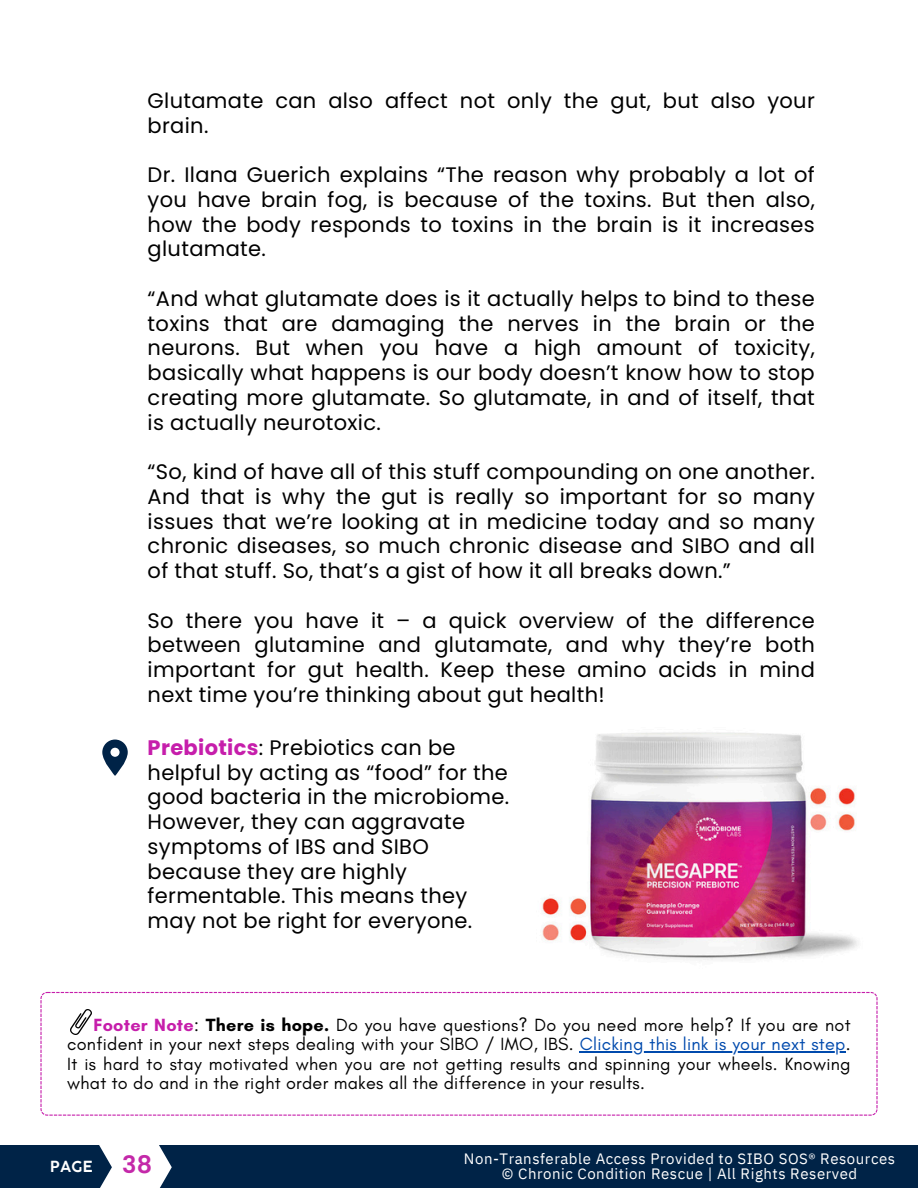
<style>
.page{position:relative;width:918px;height:1188px;background:#fff}
.page>*{position:absolute;margin:0;border:0;box-sizing:border-box;transform-origin:0 0}
.t1{font:600 24px "Poppins";color:#c429a9}
.t2{font:21px/24.8px "Poppins";letter-spacing:.015em;color:#000;text-align:justify}
.t3{font:18px/19.2px "Glacial Indifference";letter-spacing:.015em;color:#000;text-align:right}
.t4{font:15px/14.7px "IBM Plex Sans";letter-spacing:.035em;color:#fff;text-align:center}
.t5{font:600 15px "COCOGOOSE";color:#fff}
.s1{font-weight:700;color:#c61eab}
.s2{font-weight:700}
.s3{color:#004aad}
</style>
<div class="page">
<div style="left:0;top:1146px;width:918px;height:42px;background:#002347"></div>
<svg style="left:98px;top:1145px;width:74px;height:43px"></svg>
<svg style="left:102px;top:740px;width:26px;height:36px"></svg>
<img style="left:542px;top:732px;width:315px;height:228px">
<svg style="left:40px;top:992px;width:837px;height:124px"></svg>
<hr style="left:580px;top:1052px;width:266px;height:1px;background:#004aad">
<img style="left:71px;top:1010px;width:20px;height:25px">
<p class="t2" style="left:148px;top:88px;width:669px">Glutamate can also affect not only the gut, but also your brain.</p>
<h1 class="t2" style="left:148px;top:162px;width:669px">Dr. Ilana Guerich explains “The reason why probably a lot of you have brain fog, is because of the toxins. But then also, how the body responds to toxins in the brain is it increases glutamate.</h1>
<p class="t2" style="left:148px;top:286px;width:669px">“And what glutamate does is it actually helps to bind to these toxins that are damaging the nerves in the brain or the neurons. But when you have a high amount of toxicity, basically what happens is our body doesn’t know how to stop creating more glutamate. So glutamate, in and of itself, that is actually neurotoxic.</p>
<p class="t2" style="left:148px;top:459px;width:669px">“So, kind of have all of this stuff compounding on one another.<br>And that is why the gut is really so important for so many issues that we’re looking at in medicine today and so many chronic diseases, so much chronic disease and SIBO and all of that stuff. So, that’s a gist of how it all breaks down.”</p>
<h2 class="t2" style="left:148px;top:608px;width:669px">So there you have it – a quick overview of the difference between glutamine and glutamate, and why they’re both important for gut health. Keep these amino acids in mind next time you’re thinking about gut health!</h2>
<h3 class="t2" style="left:148px;top:735px;width:363px;text-align:left"><span class="s1">Prebiotics</span>: Prebiotics can be helpful by acting as “food” for the good bacteria in the microbiome.<br>However, they can aggravate symptoms of IBS and SIBO because they are highly fermentable. This means they may not be right for everyone.</h3>
<h4 class="t3" style="left:67px;top:1015px;width:785px"><span class="s1">Footer Note</span>: <span class="s2">There is hope.</span> Do you have questions? Do you need more help? If you are not confident in your next steps dealing with your SIBO / IMO, IBS. <span class="s3">Clicking this link is your next step</span>.</h4>
<p class="t3" style="left:67px;top:1054px;width:785px;text-align:left">It is hard to stay motivated when you are not getting results and spinning your wheels. Knowing what to do and in the right order makes all the difference in your results.</p>
<h1 class="t5" style="left:50px;top:1161px;width:44px">PAGE</h1>
<h1 class="t1" style="left:122px;top:1151px;width:32px">38</h1>
<h1 class="t4" style="left:464px;top:1151px;width:433px">Non-Transferable Access Provided to SIBO SOS® Resources © Chronic Condition Rescue | All Rights Reserved</h1>
</div>
